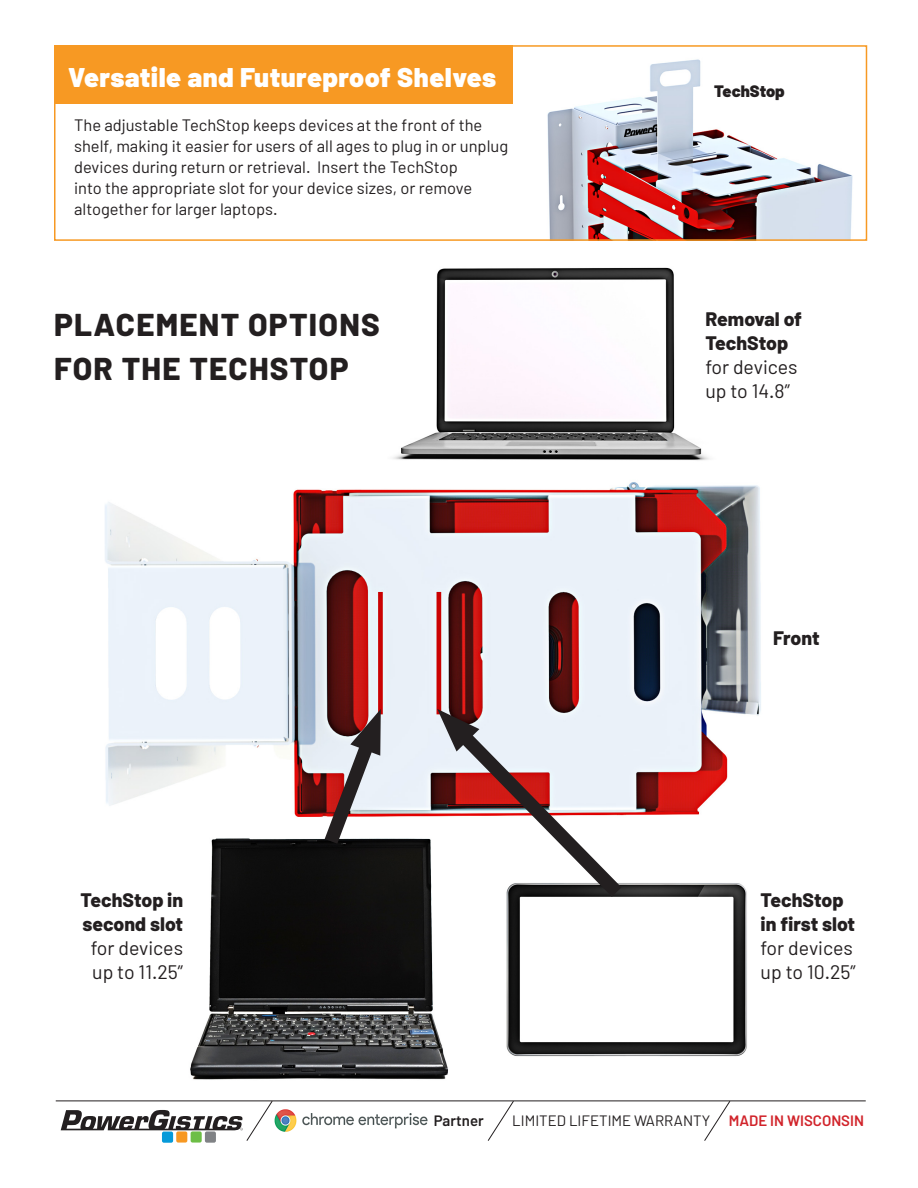
<style>
.page{position:relative;width:918px;height:1188px;background:#fff}
.page>*{position:absolute;margin:0;border:0;box-sizing:border-box;transform-origin:0 0}
.Tech_specs_body{font:800 31.5px/43.5px "Barlow";letter-spacing:.04em;color:#231f20}
.Tech_specs_body-2{font:900 27px "Barlow";letter-spacing:.02em;color:#fff}
.Tech_specs_body-3{font:800 19.5px/24px "Barlow";color:#231f20}
.Tech_specs_body-4{font:19.5px/24px "Barlow";color:#231f20}
.Tech_specs_body-5{font:16.5px/21px "Barlow";color:#231f20}
.Tech_specs_body-6{font:900 16.5px "Barlow";color:#231f20}
.t1{font:15px "Barlow";color:#231f20}
.t2{font:600 15px "Barlow";color:#d1232a}
.t3{font:600 15px "Barlow";color:#231f20}
.s1{font-weight:400}
.s2{font-weight:800}
</style>
<div class="page">
<img style="left:547px;top:59px;width:306px;height:179px">
<div style="left:54px;top:45px;width:813px;height:196px;border:2px solid #f79923"></div>
<img style="left:105px;top:482px;width:656px;height:335px">
<img style="left:393px;top:267px;width:317px;height:194px">
<div style="left:54px;top:45px;width:458px;height:59px;background:#f79923"></div>
<div style="left:205px;top:1131px;width:11px;height:12px;background:#a9abad;border-radius:2px"></div>
<hr style="left:56px;top:1101px;width:810px;height:1px;background:#231f20">
<svg style="left:61px;top:1100px;width:212px;height:42px"></svg>
<svg style="left:487px;top:1100px;width:28px;height:41px"></svg>
<img style="left:274px;top:1110px;width:153px;height:22px">
<svg style="left:704px;top:1100px;width:27px;height:41px"></svg>
<img style="left:506px;top:883px;width:241px;height:174px">
<img style="left:190px;top:838px;width:258px;height:242px">
<svg style="left:314px;top:709px;width:75px;height:150px"></svg>
<svg style="left:436px;top:708px;width:200px;height:203px"></svg>
<p class="Tech_specs_body-2" style="left:68px;top:61px;width:430px">Versatile and Futureproof Shelves</p>
<p class="Tech_specs_body-5" style="left:74px;top:114px;width:436px">The adjustable TechStop keeps devices at the front of the shelf, making it easier for users of all ages to plug in or unplug devices during return or retrieval. Insert the TechStop<br>into the appropriate slot for your device sizes, or remove altogether for larger laptops.</p>
<p class="Tech_specs_body" style="left:54px;top:303px;width:327px">PLACEMENT OPTIONS<br>FOR THE TECHSTOP</p>
<p class="Tech_specs_body-3" style="left:81px;top:888px;width:104px;text-align:center">TechStop in second slot <span class="s1">for devices up to 11.25”</span></p>
<p class="Tech_specs_body-6" style="left:714px;top:81px;width:72px">TechStop</p>
<p class="Tech_specs_body-4" style="left:705px;top:307px;width:98px"><span class="s2">Removal of<br>TechStop </span>for devices up to 14.8”</p>
<p class="Tech_specs_body-3" style="left:773px;top:626px;width:48px">Front</p>
<p class="Tech_specs_body-3" style="left:761px;top:888px;width:96px">TechStop in first slot</p>
<p class="Tech_specs_body-4" style="left:761px;top:936px;width:97px">for devices up to 10.25”</p>
<p class="t3" style="left:434px;top:1111px;width:51px">Partner</p>
<p class="t1" style="left:512px;top:1111px;width:199px">LIMITED LIFETIME WARRANTY</p>
<p class="t2" style="left:729px;top:1111px;width:137px">MADE IN WISCONSIN</p>
</div>
